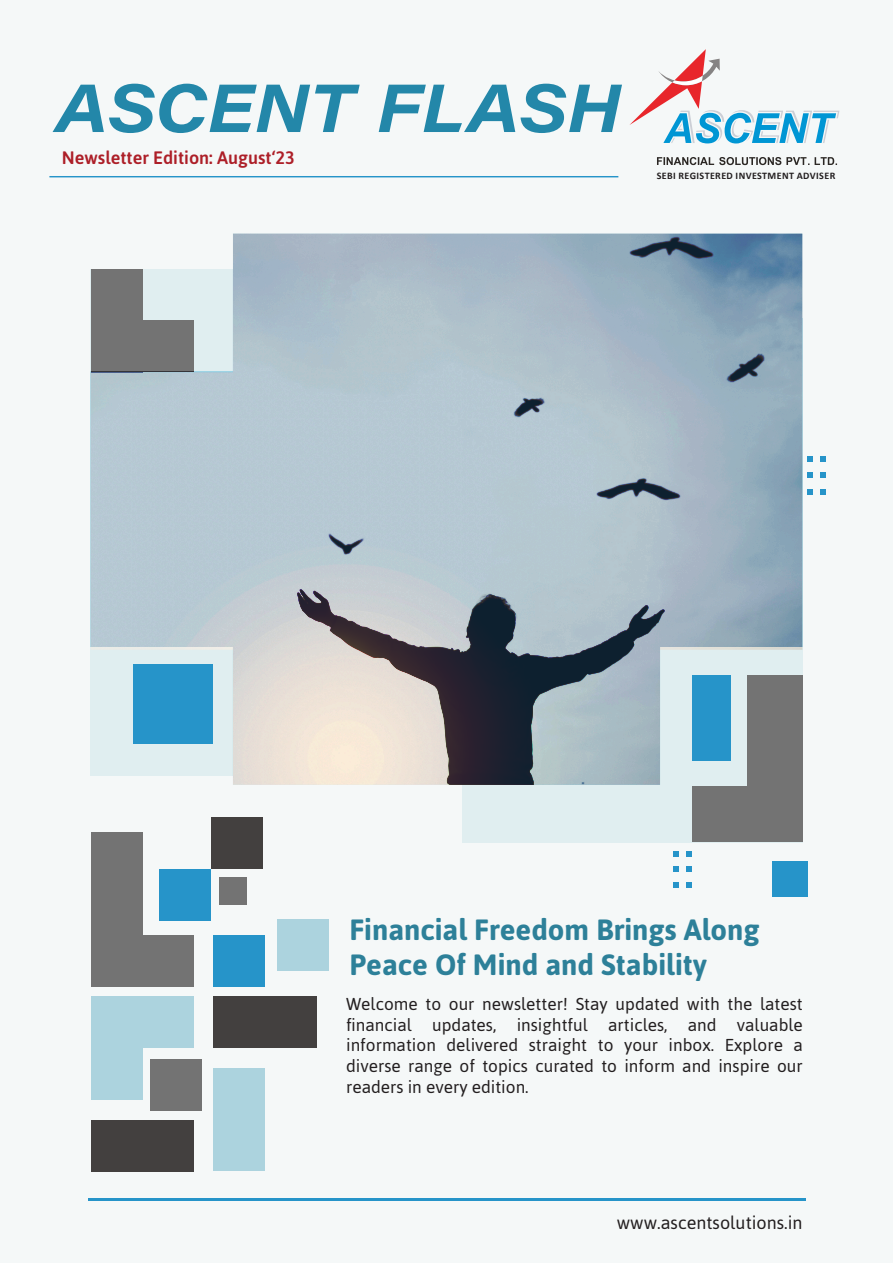
<style>
.page{position:relative;width:893px;height:1263px;background:#f5f8f8}
.page>*{position:absolute;margin:0;border:0;box-sizing:border-box;transform-origin:0 0}
.t1{font:700 29.25px/35.1px "Asap";color:#2d8099}
.t2{font:500 18px "Asap";color:#ad1f28}
.t3{font:18px "Asap";color:#231f20}
.t4{font:17.25px/20.7px "Asap";color:#231f20;text-align:justify}
.t5{font:700 10.05px "Calibri";letter-spacing:.04em;color:#231f20}
</style>
<div class="page">
<svg style="left:820px;top:456px;width:6px;height:5px"></svg>
<svg style="left:820px;top:472px;width:6px;height:6px"></svg>
<svg style="left:820px;top:489px;width:6px;height:5px"></svg>
<svg style="left:807px;top:456px;width:6px;height:5px"></svg>
<svg style="left:807px;top:472px;width:6px;height:6px"></svg>
<svg style="left:807px;top:489px;width:6px;height:5px"></svg>
<div style="left:462px;top:318px;width:340px;height:525px;background:#e0eef0"></div>
<div style="left:747px;top:786px;width:56px;height:56px;background:#737373"></div>
<div style="left:692px;top:786px;width:55px;height:56px;background:#737373"></div>
<div style="left:747px;top:731px;width:56px;height:55px;background:#737373"></div>
<svg style="left:674px;top:851px;width:5px;height:6px"></svg>
<svg style="left:674px;top:867px;width:5px;height:5px"></svg>
<svg style="left:674px;top:882px;width:5px;height:5px"></svg>
<svg style="left:686px;top:851px;width:5px;height:6px"></svg>
<svg style="left:686px;top:867px;width:5px;height:5px"></svg>
<svg style="left:686px;top:882px;width:5px;height:5px"></svg>
<div style="left:150px;top:1059px;width:52px;height:52px;background:#737373"></div>
<div style="left:211px;top:817px;width:51px;height:52px;background:#43403f"></div>
<div style="left:220px;top:877px;width:27px;height:27px;background:#737373"></div>
<div style="left:214px;top:1068px;width:51px;height:51px;background:#acd3de"></div>
<div style="left:214px;top:1119px;width:51px;height:52px;background:#acd3de"></div>
<div style="left:277px;top:919px;width:52px;height:52px;background:#acd3de"></div>
<div style="left:214px;top:936px;width:51px;height:51px;background:#2694c9"></div>
<div style="left:160px;top:869px;width:51px;height:51px;background:#2694c9"></div>
<div style="left:772px;top:861px;width:35px;height:36px;background:#2694c9"></div>
<div style="left:214px;top:997px;width:51px;height:51px;background:#43403f"></div>
<div style="left:265px;top:997px;width:52px;height:51px;background:#43403f"></div>
<div style="left:91px;top:1120px;width:52px;height:52px;background:#43403f"></div>
<div style="left:143px;top:1120px;width:51px;height:52px;background:#43403f"></div>
<div style="left:91px;top:936px;width:52px;height:51px;background:#737373"></div>
<div style="left:143px;top:936px;width:51px;height:51px;background:#737373"></div>
<div style="left:91px;top:884px;width:52px;height:52px;background:#737373"></div>
<div style="left:91px;top:833px;width:52px;height:51px;background:#737373"></div>
<div style="left:91px;top:1048px;width:52px;height:51px;background:#acd3de"></div>
<div style="left:91px;top:997px;width:52px;height:51px;background:#acd3de"></div>
<div style="left:143px;top:997px;width:51px;height:51px;background:#acd3de"></div>
<hr style="left:49px;top:176px;width:569px;height:1px;background:#2694c9">
<hr style="left:89px;top:1198px;width:717px;height:2px;background:#2694c9">
<svg style="left:53px;top:84px;width:569px;height:49px"></svg>
<svg style="left:657px;top:157px;width:152px;height:8px"></svg>
<svg style="left:815px;top:157px;width:22px;height:8px"></svg>
<svg style="left:629px;top:49px;width:210px;height:94px"></svg>
<svg style="left:91px;top:234px;width:711px;height:551px;background:#a6b7c1"></svg>
<p class="t2" style="left:62px;top:145px;width:234px">Newsletter Edition: August‘23</p>
<p class="t5" style="left:657px;top:169px;width:180px">SEBI REGISTERED INVESTMENT ADVISER</p>
<h1 class="t1" style="left:349px;top:911px;width:411px">Financial Freedom Brings Along<br>Peace Of Mind and Stability</h1>
<p class="t4" style="left:346px;top:993px;width:458px">Welcome to our newsletter! Stay updated with the latest financial updates, insightful articles, and valuable information delivered straight to your inbox. Explore a diverse range of topics curated to inform and inspire our readers in every edition.</p>
<p class="t3" style="left:617px;top:1211px;width:187px">www.ascentsolutions.in</p>
</div>
